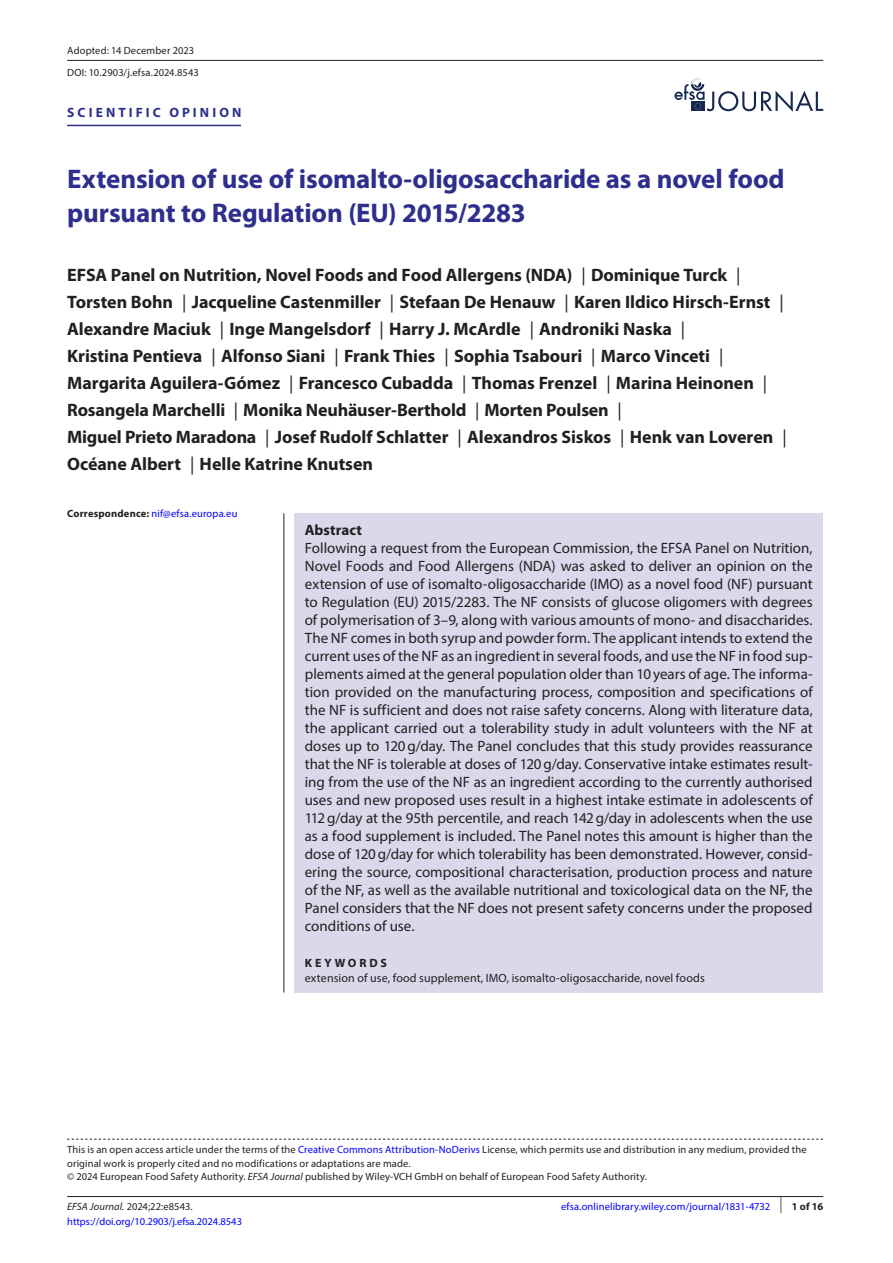
<style>
.page{position:relative;width:893px;height:1263px;background:#fff}
.page>*{position:absolute;margin:0;border:0;box-sizing:border-box;transform-origin:0 0}
.t1{font:700 27px/34.5px "Myriad Pro";letter-spacing:-.005em;color:#2e2e8d}
.t2{font:700 18px/27px "Myriad Pro";letter-spacing:-.005em;color:#231f20}
.t3{font:15px/18px "Myriad Pro";color:#231f20;text-align:justify}
.t4{font:700 15px "Myriad Pro";color:#231f20}
.t5{font:700 13.5px "Myriad Pro";letter-spacing:.23em;color:#2e2e8d}
.t6{font:12px "Myriad Pro";letter-spacing:.01em;color:#231f20}
.t7{font:700 12px "Myriad Pro";letter-spacing:.24em;color:#231f20}
.t8{font:10.5px/13.5px "Myriad Pro";letter-spacing:.015em;color:#231f20}
.t9{font:10.5px "Myriad Pro";letter-spacing:.01em;color:#00f}
.t10{font:700 10.5px "Myriad Pro";color:#231f20}
.s1{font-weight:400}
.s2{font-weight:700;color:#231f20}
.s3{color:#00f}
.s4{font-style:italic}
</style>
<div class="page">
<hr style="left:67px;top:1196px;width:756px;height:1px;background:#231f20">
<svg style="left:674px;top:78px;width:149px;height:34px"></svg>
<hr style="left:67px;top:125px;width:174px;height:1px;background:#2e2e8d">
<hr style="left:67px;top:60px;width:756px;height:1px;background:#231f20">
<svg style="left:67px;top:1139px;width:756px;height:1px"></svg>
<div style="left:294px;top:513px;width:529px;height:479px;background:#dad8eb"></div>
<hr style="left:284px;top:513px;width:1px;height:479px;background:#231f20">
<p class="t8" style="left:67px;top:39px;width:133px;line-height:22px">Adopted: 14 December 2023<br>DOI: 10.2903/j.efsa.2024.8543</p>
<p class="t5" style="left:67px;top:104px;width:176px">SCIENTIFIC OPINION</p>
<h1 class="t1" style="left:67px;top:160px;width:719px">Extension of use of isomalto-oligosaccharide as a novel food pursuant to Regulation (EU) 2015/2283</h1>
<p class="t2" style="left:67px;top:261px;width:721px">EFSA Panel on Nutrition, Novel Foods and Food Allergens (NDA) <span class="s1">|</span> Dominique Turck <span class="s1">| </span>Torsten Bohn <span class="s1">|</span> Jacqueline Castenmiller <span class="s1">|</span> Stefaan De Henauw <span class="s1">|</span> Karen Ildico Hirsch-Ernst <span class="s1">| </span>Alexandre Maciuk <span class="s1">|</span> Inge Mangelsdorf <span class="s1">|</span> Harry J. McArdle <span class="s1">|</span> Androniki Naska <span class="s1">|<br></span>Kristina Pentieva <span class="s1">|</span> Alfonso Siani <span class="s1">|</span> Frank Thies <span class="s1">|</span> Sophia Tsabouri <span class="s1">|</span> Marco Vinceti <span class="s1">| </span>Margarita Aguilera-Gómez <span class="s1">|</span> Francesco Cubadda <span class="s1">|</span> Thomas Frenzel <span class="s1">|</span> Marina Heinonen <span class="s1">| </span>Rosangela Marchelli <span class="s1">|</span> Monika Neuhäuser-Berthold <span class="s1">|</span> Morten Poulsen <span class="s1">|<br></span>Miguel Prieto Maradona <span class="s1">|</span> Josef Rudolf Schlatter <span class="s1">|</span> Alexandros Siskos <span class="s1">|</span> Henk van Loveren <span class="s1">| </span>Océane Albert <span class="s1">|</span> Helle Katrine Knutsen</p>
<p class="t9" style="left:67px;top:507px;width:172px"><span class="s2">Correspondence:</span> nif@efsa.europa.eu</p>
<p class="t4" style="left:305px;top:520px;width:59px">Abstract</p>
<p class="t3" style="left:305px;top:539px;width:510px">Following a request from the European Commission, the EFSA Panel on Nutrition, Novel Foods and Food Allergens (NDA) was asked to deliver an opinion on the extension of use of isomalto-oligosaccharide (IMO) as a novel food (NF) pursuant to Regulation (EU) 2015/2283. The NF consists of glucose oligomers with degrees of polymerisation of 3–9, along with various amounts of mono- and disaccharides.<br>The NF comes in both syrup and powder form. The applicant intends to extend the current uses of the NF as an ingredient in several foods, and use the NF in food sup&shy;plements aimed at the general population older than 10years of age. The informa&shy;tion provided on the manufacturing process, composition and specifications of the NF is sufficient and does not raise safety concerns. Along with literature data, the applicant carried out a tolerability study in adult volunteers with the NF at doses up to 120g/day. The Panel concludes that this study provides reassurance that the NF is tolerable at doses of 120g/day. Conservative intake estimates result&shy;ing from the use of the NF as an ingredient according to the currently authorised uses and new proposed uses result in a highest intake estimate in adolescents of 112g/day at the 95th percentile, and reach 142g/day in adolescents when the use as a food supplement is included. The Panel notes this amount is higher than the dose of 120g/day for which tolerability has been demonstrated. However, consid&shy;ering the source, compositional characterisation, production process and nature of the NF, as well as the available nutritional and toxicological data on the NF, the Panel considers that the NF does not present safety concerns under the proposed conditions of use.</p>
<p class="t7" style="left:305px;top:955px;width:84px">KEYWORDS</p>
<p class="t6" style="left:305px;top:971px;width:401px">extension of use, food supplement, IMO, isomalto-oligosaccharide, novel foods</p>
<p class="t8" style="left:67px;top:1142px;width:741px">This is an open access article under the terms of the <span class="s3">Creative Commons Attribution-NoDerivs</span> License, which permits use and distribution in any medium, provided the original work is properly cited and no modifications or adaptations are made.<br>© 2024 European Food Safety Authority. <span class="s4">EFSA Journal</span> published by Wiley-VCH GmbH on behalf of European Food Safety Authority.</p>
<p class="t8" style="left:67px;top:1200px;width:127px"><span class="s4">EFSA Journal.</span> 2024;22:e8543.</p>
<p class="t10" style="left:780px;top:1200px;width:45px"><sup>|</sup> 1 of 16</p>
<p class="t9" style="left:67px;top:1215px;width:176px">https://doi.org/10.2903/j.efsa.2024.8543</p>
<p class="t9" style="left:561px;top:1200px;width:211px">efsa.onlinelibrary.wiley.com/journal/1831-4732</p>
</div>
